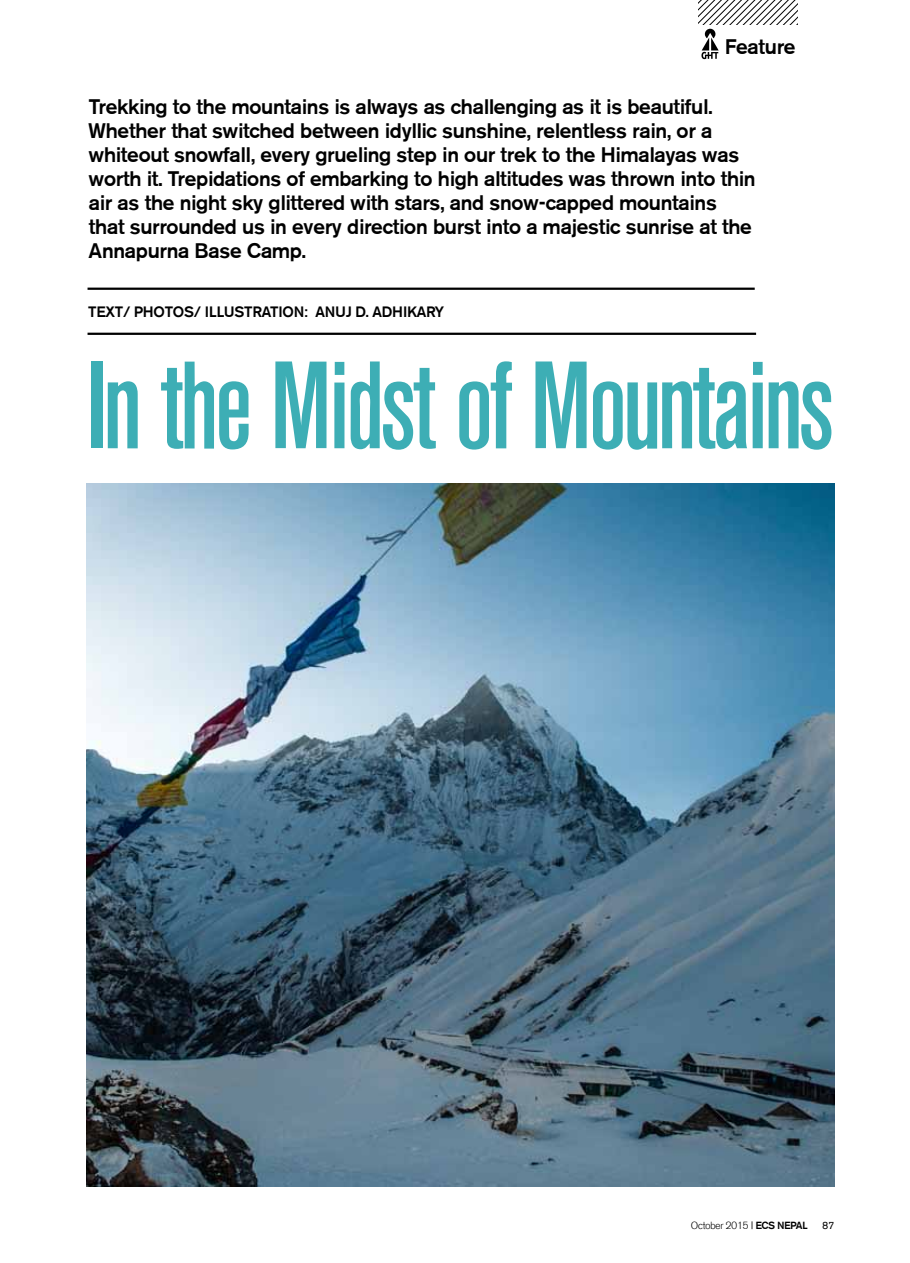
<style>
.page{position:relative;width:910px;height:1263px;background:#fff}
.page>*{position:absolute;margin:0;border:0;box-sizing:border-box;transform-origin:0 0}
.t1{font:500 123px "A750 Sans Cd";letter-spacing:-.02em;color:#3daeb5}
.t2{font:500 21px/24px "A750 Sans";color:#000}
.t3{font:500 15px "A750 Sans";color:#000}
.t4{font:10.5px "A750 Sans";color:#000}
.t5{font:300 10.35px "A750 Sans";color:#000}
.s1{font-weight:500}
</style>
<div class="page">
<hr style="left:87px;top:333px;width:669px;height:2px;background:#000">
<hr style="left:87px;top:288px;width:667px;height:2px;background:#000">
<img style="left:86px;top:483px;width:748px;height:704px">
<svg style="left:698px;top:0;width:99px;height:59px"></svg>
<p class="t2" style="left:725px;top:34px;width:72px">Feature</p>
<p class="t2" style="left:89px;top:94px;width:668px">Trekking to the mountains is always as challenging as it is beautiful.<br>Whether that switched between idyllic sunshine, relentless rain, or a whiteout snowfall, every grueling step in our trek to the Himalayas was worth it. Trepidations of embarking to high altitudes was thrown into thin air as the night sky glittered with stars, and snow-capped mountains that surrounded us in every direction burst into a majestic sunrise at the Annapurna Base Camp.</p>
<p class="t3" style="left:89px;top:303px;width:57px">Text/ pho</p>
<p class="t3" style="left:165px;top:303px;width:227px">tos/ Illustration : Anuj D. Adhika</p>
<p class="t3" style="left:426px;top:303px;width:17px">ry</p>
<h1 class="t1" style="left:87px;top:338px;width:749px">In the Midst of Mountains</h1>
<p class="t5" style="left:691px;top:1220px;width:118px">October 2015 <span class="s1">| ECS NEPAL</span></p>
<p class="t4" style="left:822px;top:1219px;width:13px">87</p>
</div>
